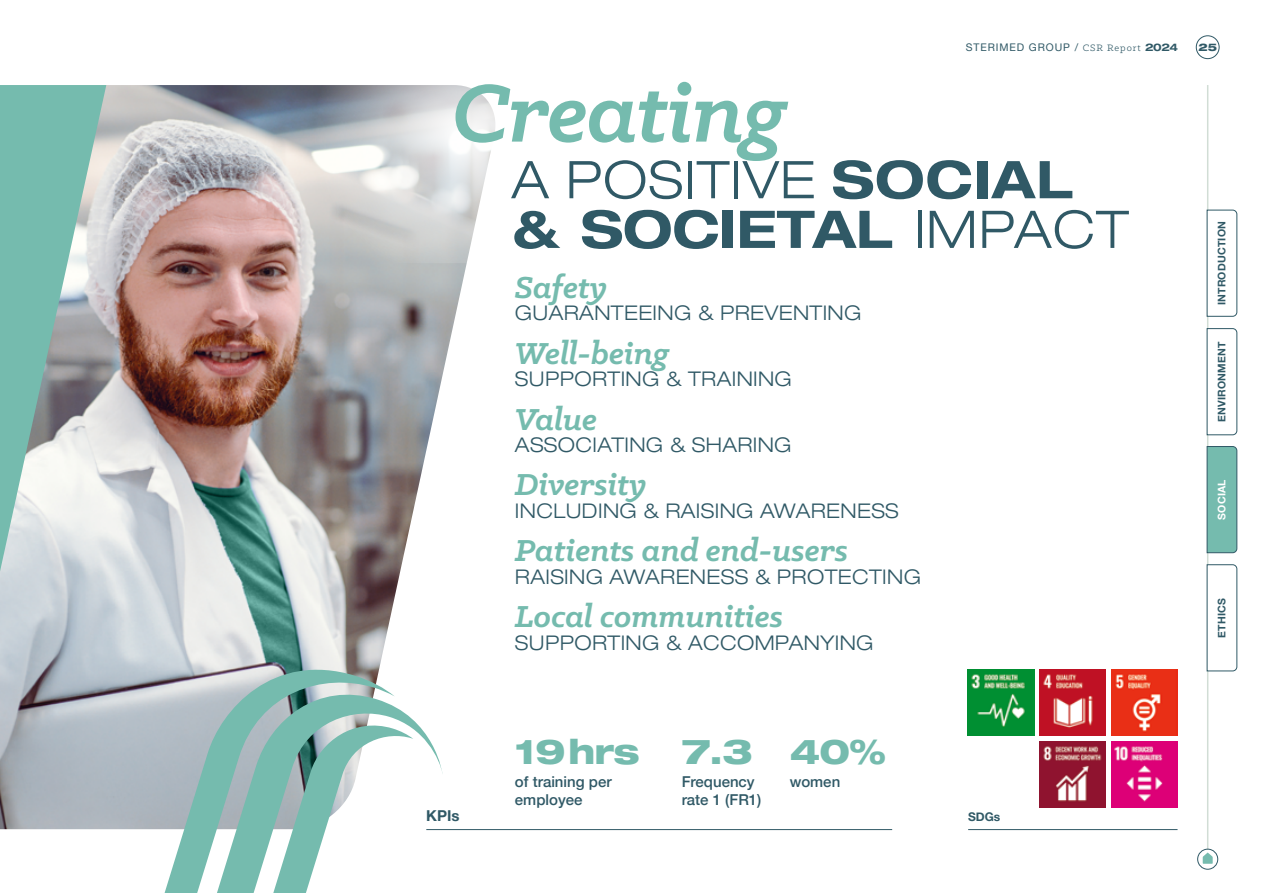
<style>
.page{position:relative;width:1263px;height:893px;background:#fff}
.page>*{position:absolute;margin:0;border:0;box-sizing:border-box;transform-origin:0 0}
.t1{font:italic 700 92.4px "Klinic Slab";letter-spacing:-.01em;color:#75bbae}
.t2{font:300 expanded 52.05px/49.7px "Helvetica Neue LT Std";letter-spacing:.02em;color:#305966}
.t3{font:800 expanded 34.5px "Helvetica Neue LT Std";letter-spacing:-.025em;color:#75bbae}
.t4{font:italic 700 34.35px "Klinic Slab";color:#75bbae}
.t5{font:300 expanded 20.25px "Helvetica Neue LT Std";letter-spacing:.02em;color:#305966}
.t6{font:500 15px/18px "Helvetica Neue";color:#305966}
.t7{font:700 15px "Helvetica Neue";color:#305966}
.t8{font:700 12px "Helvetica Neue";color:#305966}
.t9{font:700 10.5px "Helvetica Neue";letter-spacing:.02em;color:#305966}
.t10{font:10.5px "Helvetica Neue";letter-spacing:.085em;color:#305966}
.t11{font:700 10.5px "Helvetica Neue";letter-spacing:.02em;color:#fff}
.t12{font:800 expanded 10.5px "Helvetica Neue LT Std";color:#305966}
.s1{font-family:"Klinic Slab"}
.s2{font-family:"Helvetica Neue LT Std";font-weight:700;font-stretch:expanded}
.s3{font-weight:700}
</style>
<div class="page">
<hr style="left:1207px;top:85px;width:1px;height:764px;background:#d1ddd5">
<svg style="left:1207px;top:328px;width:30px;height:107px"></svg>
<svg style="left:1207px;top:210px;width:30px;height:107px"></svg>
<svg style="left:1207px;top:446px;width:30px;height:107px;background:#71b5aa"></svg>
<svg style="left:1207px;top:564px;width:30px;height:107px"></svg>
<div style="left:1197px;top:849px;width:21px;height:21px;border:1px solid #305966;border-radius:50%"></div>
<svg style="left:1203px;top:852px;width:10px;height:12px"></svg>
<div style="left:1196px;top:36px;width:23px;height:23px;border:1px solid #305966;border-radius:50%"></div>
<img style="left:0;top:85px;width:467px;height:744px">
<svg style="left:0;top:85px;width:106px;height:487px;background:#a0c3bd"></svg>
<svg style="left:313px;top:85px;width:182px;height:178px"></svg>
<svg style="left:24px;top:651px;width:419px;height:242px"></svg>
<hr style="left:968px;top:829px;width:209px;height:1px;background:#305966">
<img style="left:1111px;top:741px;width:66px;height:66px">
<img style="left:1111px;top:669px;width:66px;height:67px">
<img style="left:1039px;top:669px;width:67px;height:67px">
<img style="left:1039px;top:742px;width:67px;height:66px">
<img style="left:968px;top:669px;width:66px;height:67px">
<hr style="left:426px;top:829px;width:466px;height:1px;background:#305966">
<p class="t10" style="left:966px;top:40px;width:214px">STERIMED GROUP / <span class="s1">CSR Report</span> <span class="s2">2024</span></p>
<h1 class="t1" style="left:452px;top:52px;width:336px">Creating</h1>
<h2 class="t2" style="left:511px;top:154px;width:619px">A POSITIVE <span class="s3">SOCIAL &amp; SOCIETAL</span> IMPACT</h2>
<h3 class="t4" style="left:515px;top:265px;width:93px">Safety</h3>
<p class="t5" style="left:515px;top:301px;width:348px">GUARANTEEING &amp; PREVENTING</p>
<h3 class="t4" style="left:515px;top:331px;width:156px">Well-being</h3>
<p class="t5" style="left:515px;top:367px;width:278px">SUPPORTING &amp; TRAINING</p>
<h3 class="t4" style="left:515px;top:396px;width:84px">Value</h3>
<p class="t5" style="left:515px;top:433px;width:278px">ASSOCIATING &amp; SHARING</p>
<h3 class="t4" style="left:515px;top:462px;width:133px">Diversity</h3>
<p class="t5" style="left:515px;top:499px;width:385px">INCLUDING &amp; RAISING AWARENESS</p>
<h3 class="t4" style="left:515px;top:528px;width:335px">Patients and end-users</h3>
<p class="t5" style="left:515px;top:564px;width:408px">RAISING AWARENESS &amp; PROTECTING</p>
<h3 class="t4" style="left:515px;top:594px;width:270px">Local communities</h3>
<p class="t5" style="left:515px;top:630px;width:360px">SUPPORTING &amp; ACCOMPANYING</p>
<p class="t12" style="left:1198px;top:40px;width:20px">25</p>
<p class="t9" style="left:1213px;top:305px;width:86px;rotate:-90deg">INTRODUCTION</p>
<p class="t9" style="left:1213px;top:422px;width:82px;rotate:-90deg">ENVIRONMENT</p>
<p class="t11" style="left:1213px;top:520px;width:42px;rotate:-90deg">SOCIAL</p>
<p class="t9" style="left:1213px;top:638px;width:41px;rotate:-90deg">ETHICS</p>
<p class="t7" style="left:426px;top:804px;width:35px">KPIs</p>
<h3 class="t3" style="left:515px;top:730px;width:126px">19hrs</h3>
<p class="t6" style="left:515px;top:771px;width:98px">of training per employee</p>
<h3 class="t3" style="left:682px;top:730px;width:73px">7.3</h3>
<p class="t6" style="left:682px;top:771px;width:81px">Frequency rate 1 (FR1)</p>
<h3 class="t3" style="left:790px;top:730px;width:98px">40%</h3>
<p class="t6" style="left:790px;top:771px;width:52px">women</p>
<p class="t8" style="left:968px;top:807px;width:34px">SDGs</p>
</div>
